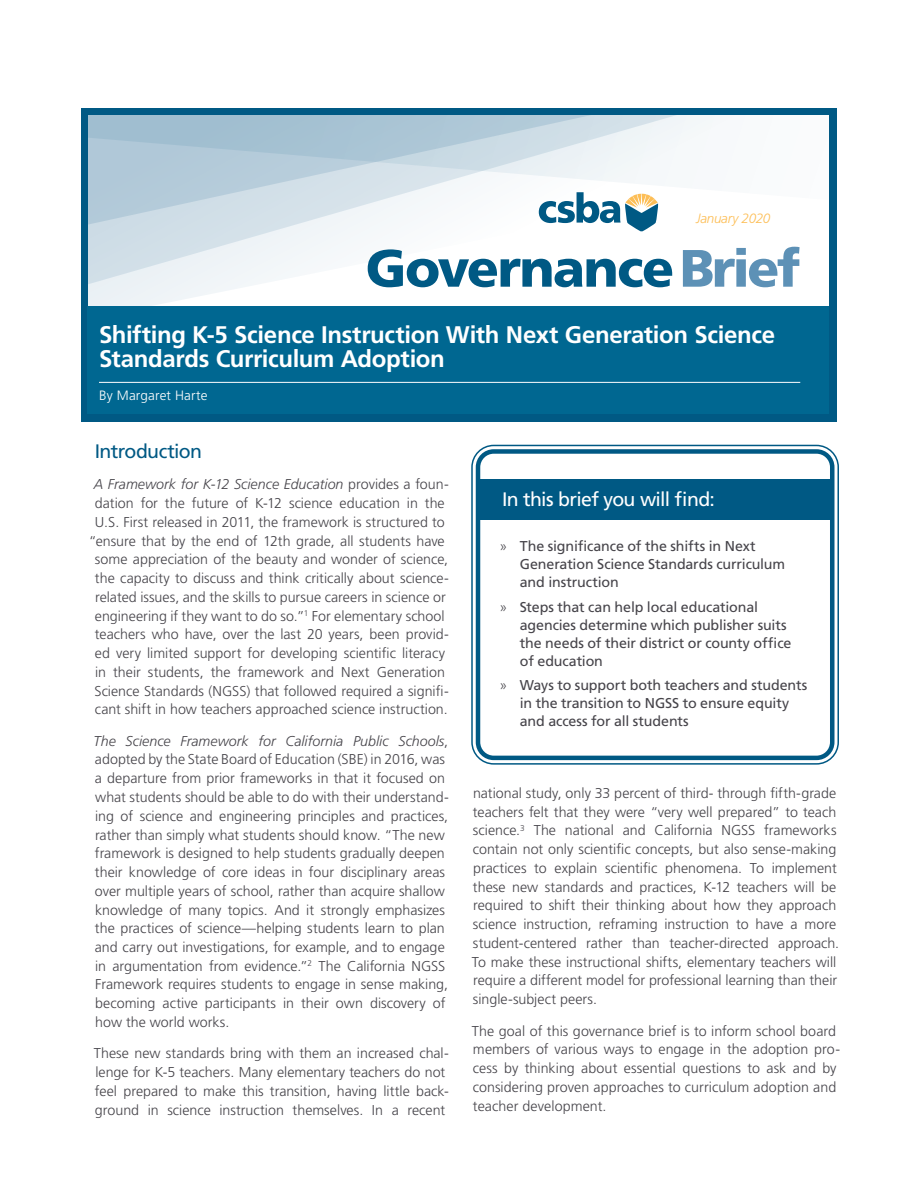
<style>
.page{position:relative;width:918px;height:1188px;background:#fff}
.page>*{position:absolute;margin:0;border:0;box-sizing:border-box;transform-origin:0 0}
.t1{font:900 52.5px "Frutiger LT Std";letter-spacing:-.03em;color:#005984}
.t2{font:700 24px/24px "Frutiger LT Std";letter-spacing:-.015em;color:#fff}
.t3{font:19.5px "Frutiger LT Std";letter-spacing:-.035em;color:#fff}
.t4{font:19.5px "Frutiger LT Std";letter-spacing:-.03em;color:#005984}
.t5{font:300 14.25px/18.8px "Frutiger LT Std";color:#46444a}
.t6{font:14.25px/18px "Frutiger LT Std";letter-spacing:-.01em;color:#46444a}
.t7{font:300 13.5px "Frutiger LT Std";letter-spacing:.01em;color:#fff}
.t8{font:italic 300 13.5px "Frutiger LT Std";letter-spacing:-.02em;color:#fdbe56}
.s1{color:#5d91b6}
.s2{font-style:italic}
.s3{font-weight:300}
</style>
<div class="page">
<div style="left:81px;top:108px;width:756px;height:313px;background:#005984"></div>
<svg style="left:88px;top:268px;width:741px;height:38px;background:#fbfcfd"></svg>
<svg style="left:88px;top:115px;width:741px;height:153px;background:#dde7ee"></svg>
<div style="left:87px;top:306px;width:742px;height:108px;background:#006791"></div>
<hr style="left:99px;top:382px;width:701px;height:1px;background:#fff">
<svg style="left:539px;top:192px;width:119px;height:40px"></svg>
<div style="left:471px;top:445px;width:368px;height:320px;border:2px solid #005984;border-radius:22px"></div>
<div style="left:476px;top:449px;width:358px;height:311px;border:4px solid #005984;border-radius:16px"></div>
<div style="left:480px;top:479px;width:350px;height:40px;background:#005984"></div>
<p class="t8" style="left:696px;top:211px;width:76px">January 2020</p>
<h1 class="t1" style="left:366px;top:237px;width:436px">Governance <span class="s1">Brief</span></h1>
<h2 class="t2" style="left:99px;top:323px;width:678px">Shifting K-5 Science Instruction With Next Generation Science<br>Standards Curriculum Adoption</h2>
<p class="t7" style="left:99px;top:388px;width:110px">By Margaret Harte</p>
<h3 class="t4" style="left:95px;top:440px;width:109px">Introduction</h3>
<p class="t5" style="left:89px;top:475px;width:361px;text-align:center"><span class="s2">A Framework for K-12 Science Education</span> provides a foun&shy;dation for the future of K-12 science education in the U.S. First released in 2011, the framework is structured to “ensure that by the end of 12th grade, all students have some appreciation of the beauty and wonder of science, the capacity to discuss and think critically about science&shy;related issues, and the skills to pursue careers in science or engineering if they want to do so.”<sup>1</sup> For elementary school teachers who have, over the last 20 years, been provid&shy;ed very limited support for developing scientific literacy in their students, the framework and Next Generation Science Standards (NGSS) that followed required a signifi&shy;cant shift in how teachers approached science instruction.</p>
<p class="t5" style="left:94px;top:732px;width:357px"><span class="s2">The Science Framework for California Public Schools</span>, adopted by the State Board of Education (SBE) in 2016, was a departure from prior frameworks in that it focused on what students should be able to do with their understand&shy;ing of science and engineering principles and practices, rather than simply what students should know. “The new framework is designed to help students gradually deepen their knowledge of core ideas in four disciplinary areas over multiple years of school, rather than acquire shallow knowledge of many topics. And it strongly emphasizes the practices of science—helping students learn to plan and carry out investigations, for example, and to engage in argumentation from evidence.”<sup>2</sup> The California NGSS Framework requires students to engage in sense making, becoming active participants in their own discovery of how the world works.</p>
<p class="t5" style="left:94px;top:1044px;width:356px">These new standards bring with them an increased chal&shy;lenge for K-5 teachers. Many elementary teachers do not feel prepared to make this transition, having little back&shy;ground in science instruction themselves. In a recent</p>
<h3 class="t3" style="left:502px;top:488px;width:214px">In this brief you will find:</h3>
<p class="t6" style="left:520px;top:537px;width:267px;text-indent:-20px"><span class="s3">»</span> The significance of the shifts in Next<br>Generation Science Standards curriculum and instruction</p>
<p class="t6" style="left:520px;top:598px;width:273px;text-indent:-20px"><span class="s3">»</span> Steps that can help local educational agencies determine which publisher suits the needs of their district or county office of education</p>
<p class="t6" style="left:520px;top:676px;width:289px;text-indent:-20px"><span class="s3">»</span> Ways to support both teachers and students in the transition to NGSS to ensure equity and access for all students</p>
<p class="t5" style="left:472px;top:784px;width:369px">national study, only 33 percent of third- through fifth-grade teachers felt that they were “very well prepared” to teach science.<sup>3</sup> The national and California NGSS frameworks contain not only scientific concepts, but also sense-making practices to explain scientific phenomena. To implement these new standards and practices, K-12 teachers will be required to shift their thinking about how they approach science instruction, reframing instruction to have a more student-centered rather than teacher-directed approach.<br>To make these instructional shifts, elementary teachers will require a different model for professional learning than their single-subject peers.</p>
<p class="t5" style="left:472px;top:1021px;width:370px">The goal of this governance brief is to inform school board members of various ways to engage in the adoption pro&shy;cess by thinking about essential questions to ask and by considering proven approaches to curriculum adoption and teacher development.</p>
</div>
